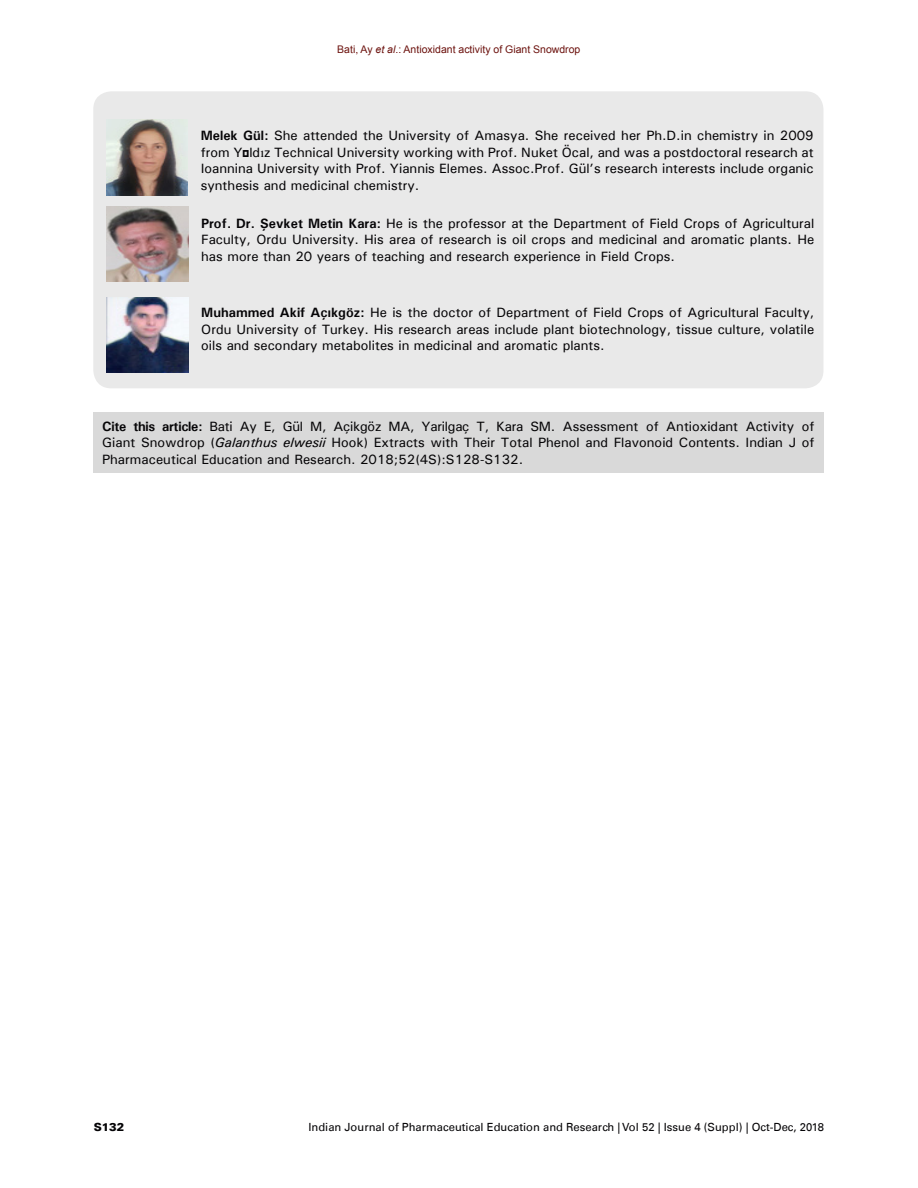
<style>
.page{position:relative;width:918px;height:1188px;background:#fff}
.page>*{position:absolute;margin:0;border:0;box-sizing:border-box;transform-origin:0 0}
.Abstract_text{font:500 13.5px/16.5px "Univers";color:#050406;text-align:justify}
.t1{font:11.25px "Univers LT";color:#050406}
.t2{font:900 11.25px "Univers LT";color:#050406}
.t3{font:10.5px "Arial";color:#6c120e}
.s1{font-style:italic}
.s2{font-weight:700}
.s3{font-family:"Times New Roman";font-weight:400}
</style>
<div class="page">
<div style="left:93px;top:91px;width:730px;height:297px;background:#e9e9e9;border-radius:18px"></div>
<img style="left:106px;top:120px;width:82px;height:75px">
<div style="left:93px;top:412px;width:731px;height:60px;background:#d9d9d9"></div>
<img style="left:107px;top:206px;width:81px;height:75px">
<img style="left:107px;top:298px;width:81px;height:75px">
<p class="t3" style="left:337px;top:42px;width:245px">Bati, Ay <span class="s1">et al</span>.: Antioxidant activity of Giant Snowdrop</p>
<p class="Abstract_text" style="left:201px;top:127px;width:615px"><span class="s2">Melek Gül:</span> She attended the University of Amasya. She received her Ph.D.in chemistry in 2009 from Yıld<span class="s3">ı</span>z Technical University working with Prof. Nuket Öcal, and was a postdoctoral research at Ioannina University with Prof. Yiannis Elemes. Assoc.Prof. Gül’s research interests include organic synthesis and medicinal chemistry.</p>
<p class="Abstract_text" style="left:201px;top:215px;width:615px"><span class="s2">Prof. Dr. Şevket Metin Kara:</span> He is the professor at the Department of Field Crops of Agricultural Faculty, Ordu University. His area of research is oil crops and medicinal and aromatic plants. He has more than 20 years of teaching and research experience in Field Crops.</p>
<p class="Abstract_text" style="left:201px;top:304px;width:615px"><span class="s2">Muhammed Akif Açıkgöz:</span> He is the doctor of Department of Field Crops of Agricultural Faculty, Ordu University of Turkey. His research areas include plant biotechnology, tissue culture, volatile oils and secondary metabolites in medicinal and aromatic plants.</p>
<p class="Abstract_text" style="left:102px;top:417px;width:714px"><span class="s2">Cite this article:</span> Bati Ay E, Gül M, Açikgöz MA, Yarilgaç T, Kara SM. Assessment of Antioxidant Activity of Giant Snowdrop (<span class="s1">Galanthus elwesii</span> Hook) Extracts with Their Total Phenol and Flavonoid Contents. Indian J of Pharmaceutical Education and Research. 2018;52(4S):S128-S132.</p>
<p class="t2" style="left:94px;top:1120px;width:32px">S132</p>
<p class="t1" style="left:308px;top:1120px;width:517px">Indian Journal of Pharmaceutical Education and Research | Vol 52 | Issue 4 (Suppl) | Oct-Dec, 2018</p>
</div>
